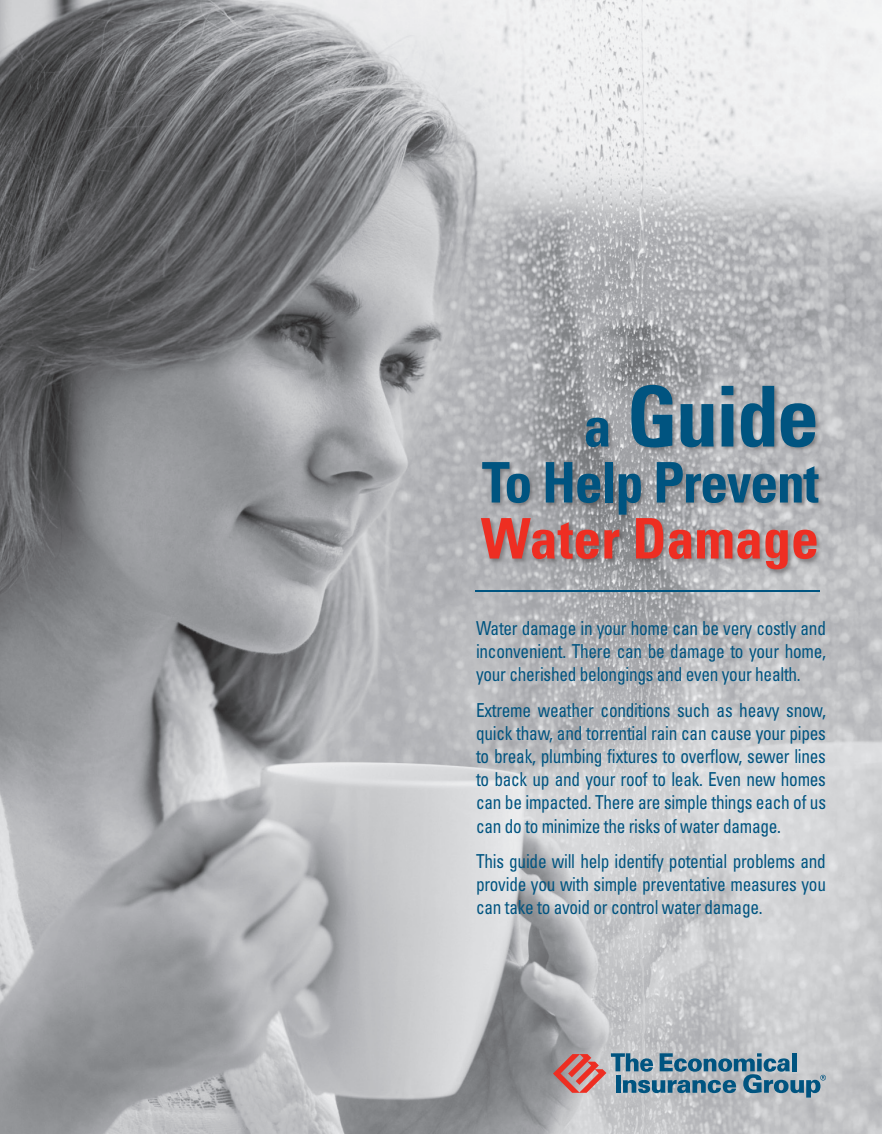
<style>
.page{position:relative;width:882px;height:1134px;background:#fff}
.page>*{position:absolute;margin:0;border:0;box-sizing:border-box;transform-origin:0 0}
.t1{font:700 condensed 84px "Univers";letter-spacing:-.025em;color:#005480}
.t2{font:700 condensed 56px "Univers";letter-spacing:-.025em;color:#005480}
.t3{font:700 condensed 56px "Univers";color:#ee2e22}
.t4{font:condensed 19.25px/23.1px "Univers";letter-spacing:-.015em;color:#005480;text-align:justify;scale:.9 1}
.s1{font-size:56px}
</style>
<div class="page">
<img style="left:0;top:0;width:882px;height:1134px">
<svg style="left:553px;top:1053px;width:273px;height:45px;background:#8d98a5"></svg>
<div style="left:480px;top:383px;width:344px;height:192px;background:#231f20;opacity:.34"></div>
<hr style="left:475px;top:591px;width:345px;height:1px;background:#005480">
<p class="t1" style="left:584px;top:365px;width:237px"><span class="s1">a</span> Guide</p>
<p class="t2" style="left:482px;top:448px;width:339px">To Help Prevent</p>
<p class="t3" style="left:481px;top:504px;width:340px">Water Damage</p>
<p class="t4" style="left:476px;top:616px;width:390px">Water damage in your home can be very costly and inconvenient. There can be damage to your home, your cherished belongings and even your health.</p>
<p class="t4" style="left:476px;top:698px;width:390px">Extreme weather conditions such as heavy snow, quick thaw, and torrential rain can cause your pipes to break, plumbing fixtures to overflow, sewer lines to back up and your roof to leak. Even new homes can be impacted. There are simple things each of us can do to minimize the risks of water damage.</p>
<p class="t4" style="left:476px;top:849px;width:390px">This guide will help identify potential problems and provide you with simple preventative measures you can take to avoid or control water damage.</p>
</div>
